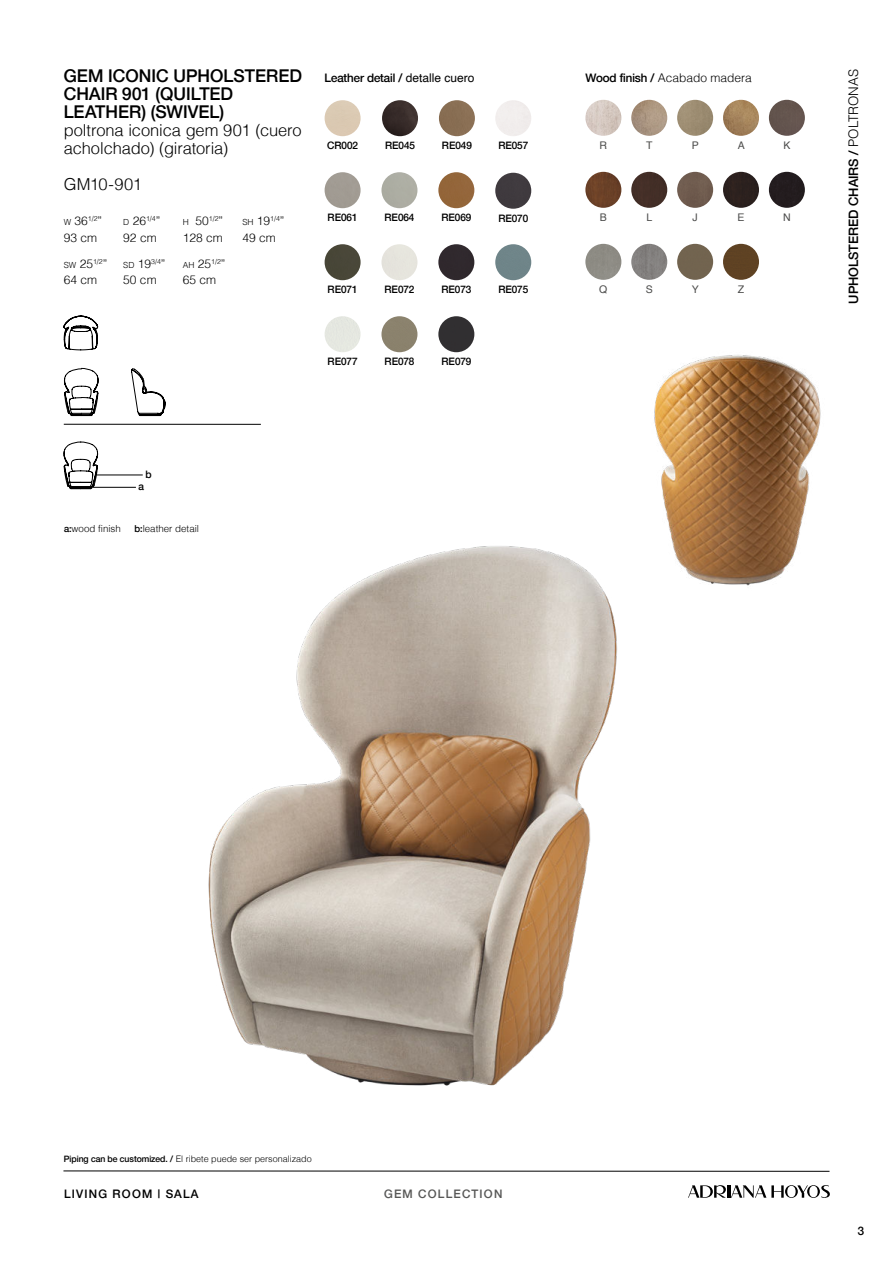
<style>
.page{position:relative;width:893px;height:1263px;background:#fff}
.page>*{position:absolute;margin:0;border:0;box-sizing:border-box;transform-origin:0 0}
.t1{font:500 18px/18px "Helvetica";letter-spacing:.005em;color:#000}
.t2{font:300 16.5px/18px "Helvetica";letter-spacing:-.005em;color:#000}
.t3{font:500 13.35px "Helvetica";color:#000}
.t4{font:300 12px/16.5px "Helvetica";color:#000}
.t5{font:500 12px "Helvetica";color:#000}
.t6{font:300 12px "Helvetica";color:#000}
.t7{font:500 12px "Helvetica";letter-spacing:.1em;color:#000}
.t8{font:500 12px "Helvetica";letter-spacing:.1em;color:#575756}
.t9{font:500 12px "Helvetica";letter-spacing:.04em;color:#000}
.t10{font:500 10.5px "Helvetica";color:#000}
.t11{font:10.5px "Helvetica";color:#4a4a49}
.t12{font:300 9.75px "Helvetica";color:#000}
.t13{font:300 9px "Helvetica";color:#000}
.s1{font-size:8.4px}
.s2{font-style:inherit}
.s3{font-weight:400}
.s4{font-weight:500}
.s5{font-weight:300}
</style>
<div class="page">
<img style="left:495px;top:173px;width:36px;height:36px;border-radius:18px">
<img style="left:495px;top:244px;width:36px;height:36px;border-radius:18px">
<img style="left:325px;top:100px;width:36px;height:36px;border-radius:18px">
<img style="left:381px;top:244px;width:36px;height:36px;border-radius:18px">
<img style="left:381px;top:316px;width:36px;height:36px;border-radius:18px">
<img style="left:438px;top:244px;width:36px;height:36px;border-radius:18px">
<img style="left:438px;top:316px;width:36px;height:36px;border-radius:18px">
<img style="left:382px;top:100px;width:36px;height:36px;border-radius:18px">
<img style="left:381px;top:172px;width:36px;height:36px;border-radius:18px">
<img style="left:438px;top:172px;width:36px;height:36px;border-radius:18px">
<img style="left:439px;top:100px;width:36px;height:36px;border-radius:18px">
<img style="left:325px;top:172px;width:36px;height:36px;border-radius:18px">
<img style="left:325px;top:244px;width:36px;height:36px;border-radius:18px">
<img style="left:325px;top:316px;width:36px;height:36px;border-radius:18px">
<img style="left:723px;top:172px;width:36px;height:36px;border-radius:18px">
<img style="left:677px;top:244px;width:36px;height:36px;border-radius:18px">
<img style="left:769px;top:100px;width:36px;height:36px;border-radius:18px">
<img style="left:585px;top:100px;width:36px;height:36px;border-radius:18px">
<img style="left:585px;top:244px;width:36px;height:36px;border-radius:18px">
<img style="left:677px;top:100px;width:36px;height:36px;border-radius:18px">
<img style="left:631px;top:172px;width:36px;height:36px;border-radius:18px">
<img style="left:677px;top:172px;width:36px;height:36px;border-radius:18px">
<img style="left:631px;top:244px;width:36px;height:36px;border-radius:18px">
<img style="left:723px;top:100px;width:36px;height:36px;border-radius:18px">
<img style="left:585px;top:172px;width:36px;height:36px;border-radius:18px">
<img style="left:769px;top:172px;width:36px;height:36px;border-radius:18px">
<img style="left:723px;top:244px;width:36px;height:36px;border-radius:18px">
<img style="left:631px;top:100px;width:36px;height:36px;border-radius:18px">
<hr style="left:63px;top:1170px;width:766px;height:2px;background:#000">
<img style="left:208px;top:546px;width:409px;height:540px">
<hr style="left:64px;top:424px;width:197px;height:1px;background:#000">
<hr style="left:92px;top:487px;width:44px;height:1px;background:#000">
<hr style="left:97px;top:475px;width:46px;height:1px;background:#000">
<img style="left:654px;top:355px;width:167px;height:231px">
<svg style="left:64px;top:316px;width:102px;height:100px"></svg>
<svg style="left:64px;top:442px;width:34px;height:47px"></svg>
<svg style="left:688px;top:1185px;width:142px;height:13px"></svg>
<h1 class="t1" style="left:64px;top:68px;width:240px">GEM ICONIC UPHOLSTERED<br>CHAIR 901 (QUILTED<br>LEATHER) (SWIVEL)</h1>
<h2 class="t2" style="left:64px;top:122px;width:239px">poltrona iconica gem 901 (cuero acholchado) (giratoria)</h2>
<h2 class="t2" style="left:64px;top:176px;width:80px">GM10-901</h2>
<p class="t4" style="left:64px;top:213px;width:40px"><span class="s1">W</span> 36<sup>1/2</sup>”<br>93 <span class="s2">cm</span></p>
<p class="t4" style="left:123px;top:213px;width:39px"><span class="s1">D</span> 26<sup>1/4</sup>”<br>92 <span class="s2">cm</span></p>
<p class="t4" style="left:183px;top:213px;width:42px"><span class="s1">H</span> 50<sup>1/2</sup>”<br>128 <span class="s2">cm</span></p>
<p class="t4" style="left:242px;top:213px;width:44px"><span class="s1">SH</span> 19<sup>1/4</sup>”<br>49 <span class="s2">cm</span></p>
<p class="t4" style="left:64px;top:256px;width:45px"><span class="s1">SW</span> 25<sup>1/2</sup>”<br>64 <span class="s2">cm</span></p>
<p class="t4" style="left:123px;top:256px;width:44px"><span class="s1">SD</span> 19<sup>3/4</sup>”<br>50 <span class="s2">cm</span></p>
<p class="t4" style="left:183px;top:256px;width:44px"><span class="s1">AH</span> 25<sup>1/2</sup>”<br>65 <span class="s2">cm</span></p>
<p class="t5" style="left:325px;top:73px;width:151px">Leather detail / <span class="s3">detalle cuero</span></p>
<p class="t10" style="left:327px;top:141px;width:32px">CR002</p>
<p class="t10" style="left:385px;top:141px;width:31px">RE045</p>
<p class="t10" style="left:442px;top:141px;width:31px">RE049</p>
<p class="t10" style="left:328px;top:213px;width:31px">RE061</p>
<p class="t10" style="left:385px;top:213px;width:31px">RE064</p>
<p class="t10" style="left:441px;top:213px;width:31px">RE069</p>
<p class="t10" style="left:328px;top:285px;width:31px">RE071</p>
<p class="t10" style="left:385px;top:285px;width:31px">RE072</p>
<p class="t10" style="left:441px;top:285px;width:31px">RE073</p>
<p class="t10" style="left:498px;top:141px;width:31px">RE057</p>
<p class="t10" style="left:498px;top:214px;width:31px">RE070</p>
<p class="t10" style="left:498px;top:285px;width:31px">RE075</p>
<p class="t10" style="left:328px;top:357px;width:31px">RE077</p>
<p class="t10" style="left:385px;top:357px;width:31px">RE078</p>
<p class="t10" style="left:441px;top:357px;width:31px">RE079</p>
<p class="t10" style="left:145px;top:471px;width:8px">b</p>
<p class="t10" style="left:139px;top:482px;width:7px">a</p>
<p class="t12" style="left:64px;top:525px;width:58px"><span class="s4">a:</span>wood finish</p>
<p class="t12" style="left:134px;top:525px;width:66px"><span class="s4">b:</span>leather detail</p>
<p class="t6" style="left:586px;top:73px;width:168px"><span class="s4">Wood finish /</span> Acabado madera</p>
<p class="t11" style="left:600px;top:139px;width:9px">R</p>
<p class="t11" style="left:783px;top:139px;width:9px">K</p>
<p class="t11" style="left:646px;top:139px;width:8px">T</p>
<p class="t11" style="left:738px;top:139px;width:9px">A</p>
<p class="t11" style="left:692px;top:139px;width:9px">P</p>
<p class="t11" style="left:600px;top:211px;width:9px">B</p>
<p class="t11" style="left:599px;top:283px;width:10px">Q</p>
<p class="t11" style="left:646px;top:211px;width:7px">L</p>
<p class="t11" style="left:692px;top:211px;width:7px">J</p>
<p class="t11" style="left:646px;top:283px;width:9px">S</p>
<p class="t11" style="left:692px;top:283px;width:9px">Y</p>
<p class="t11" style="left:737px;top:211px;width:9px">E</p>
<p class="t11" style="left:738px;top:283px;width:8px">Z</p>
<p class="t11" style="left:783px;top:211px;width:9px">N</p>
<p class="t3" style="left:846px;top:304px;width:236px;rotate:-90deg">UPHOLSTERED CHAIRS / <span class="s5">POLTRONAS</span></p>
<p class="t13" style="left:64px;top:1155px;width:249px"><span class="s4">Piping can be customized. /</span> El ribete puede ser personalizado</p>
<p class="t7" style="left:64px;top:1187px;width:136px">LIVING ROOM | SALA</p>
<p class="t8" style="left:384px;top:1189px;width:120px">GEM COLLECTION</p>
<p class="t9" style="left:858px;top:1227px;width:8px">3</p>
</div>
